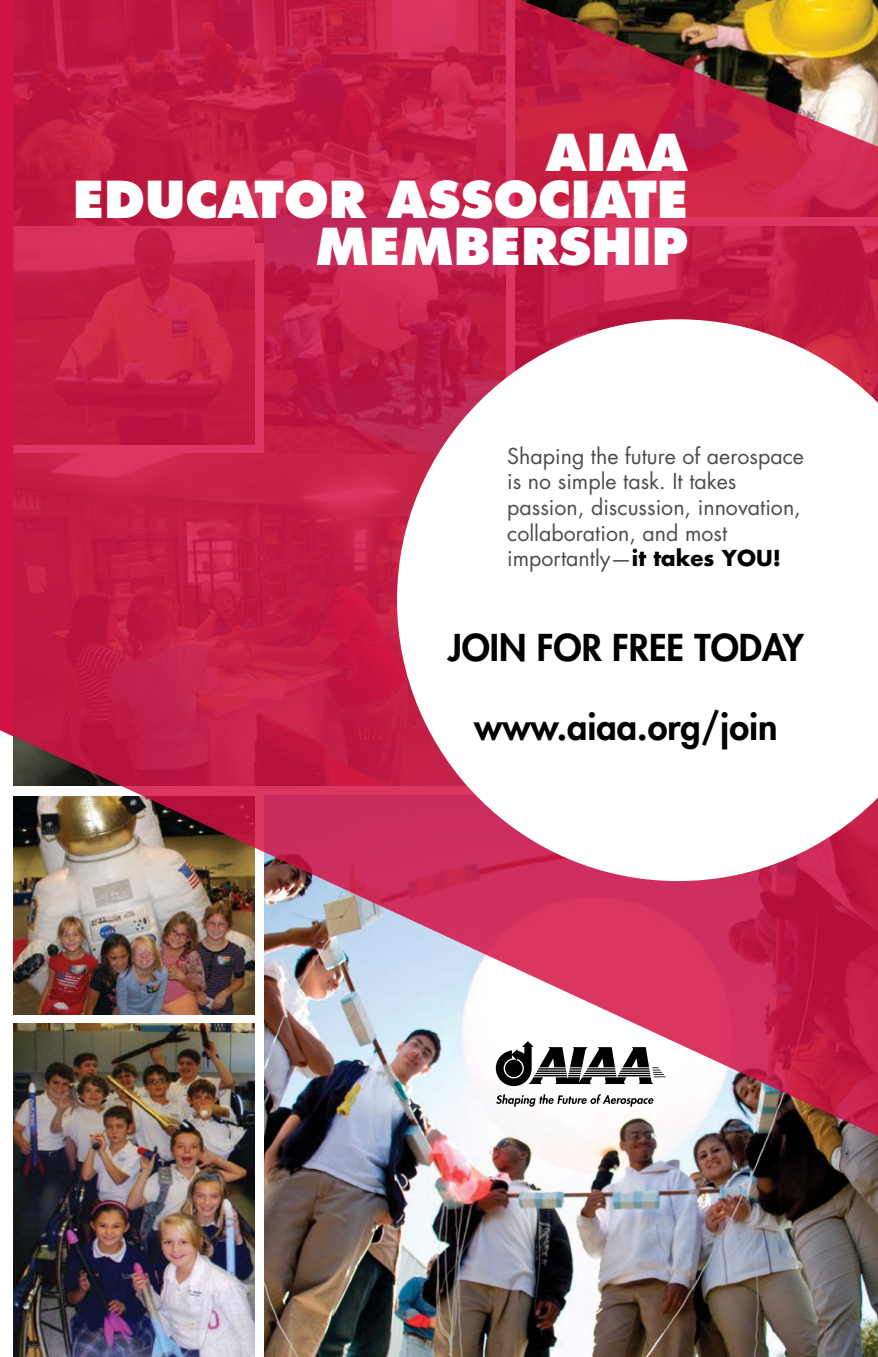
<style>
.page{position:relative;width:878px;height:1357px;background:#fff}
.page>*{position:absolute;margin:0;border:0;box-sizing:border-box;transform-origin:0 0}
.t1{font:800 49.5px/47.2px "Futura Std";color:#fff;text-align:right}
.t2{font:800 36px/78.8px "Futura Std";color:#000;text-align:center}
.t3{font:21.38px/25.7px "Futura Std";color:#4d4d4f}
.s1{font-weight:700;color:#000}
</style>
<div class="page">
<img style="left:13px;top:1152px;width:241px;height:205px">
<img style="left:264px;top:1152px;width:614px;height:205px">
<img style="left:12px;top:0;width:866px;height:1152px">
<div style="left:0;top:0;width:13px;height:736px;background:#d31245"></div>
<svg style="left:397px;top:319px;width:481px;height:562px"></svg>
<svg style="left:496px;top:1041px;width:169px;height:45px"></svg>
<svg style="left:496px;top:1094px;width:157px;height:12px"></svg>
<h1 class="t1" style="left:73px;top:128px;width:616px">AIAA<br>EDUCATOR ASSOCIATE<br>MEMBERSHIP</h1>
<p class="t3" style="left:507px;top:443px;width:298px">Shaping the future of aerospace is no simple task. It takes passion, discussion, innovation, collaboration, and most importantly—<span class="s1">it takes YOU!</span></p>
<h2 class="t2" style="left:448px;top:609px;width:358px">JOIN FOR FREE TODAY www.aiaa.org/join</h2>
</div>
